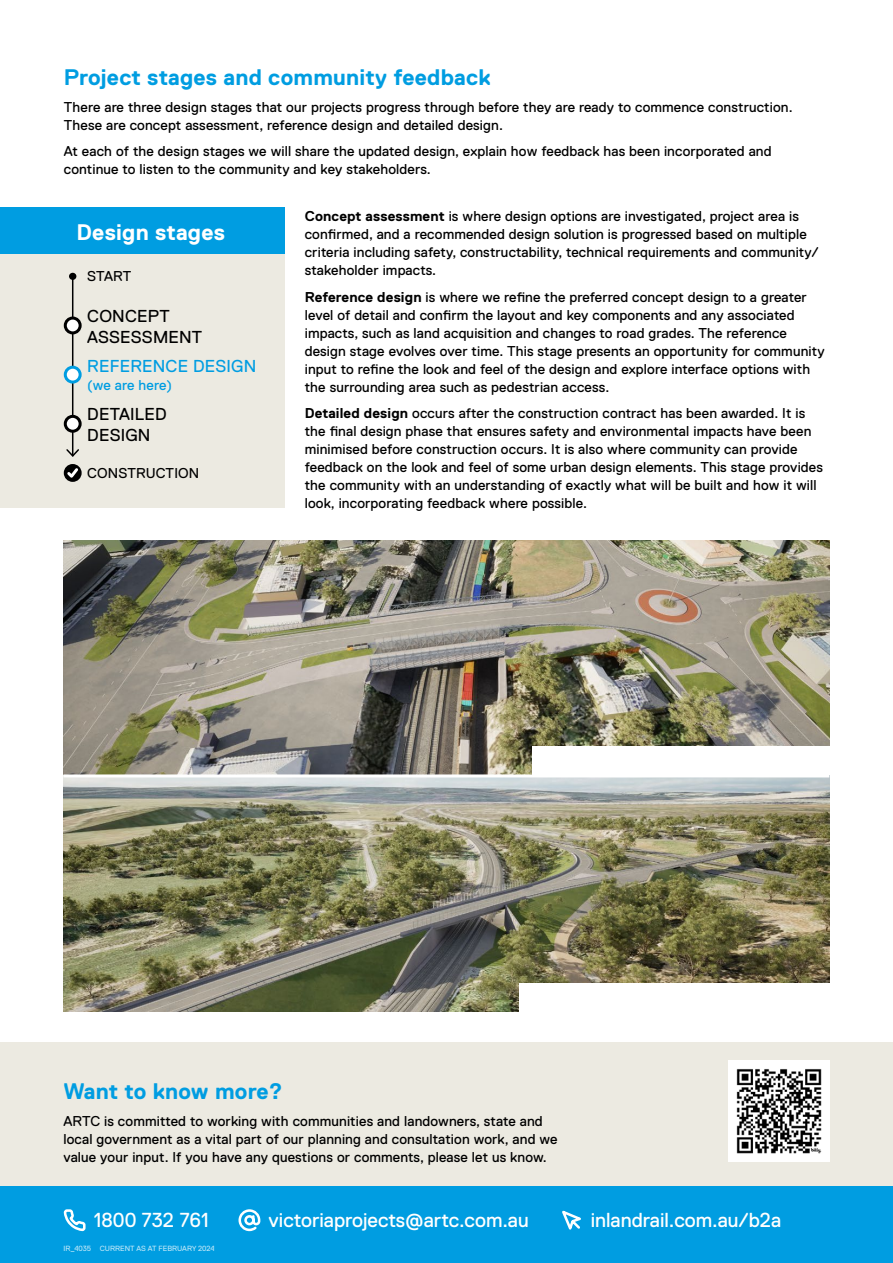
<style>
.page{position:relative;width:893px;height:1263px;background:#fff}
.page>*{position:absolute;margin:0;border:0;box-sizing:border-box;transform-origin:0 0}
.t1{font:700 22.5px "Replica LL";letter-spacing:.01em;color:#009de1}
.t2{font:700 22.5px "Replica LL";letter-spacing:.01em;color:#fff}
.t3{font:20.25px "Replica LL";color:#fff}
.t4{font:17.25px/21px "Replica LL";letter-spacing:.01em;color:#000}
.t5{font:17.25px "Replica LL";letter-spacing:.01em;color:#009de1}
.Body_Copy{font:14.25px/18px "Replica LL";letter-spacing:.01em;color:#000}
.Body_Copy-2{font:14.25px "Replica LL";letter-spacing:.005em;color:#009de1}
.t6{font:7.5px "Replica LL";color:#bfe7f8}
.s1{font-weight:700}
</style>
<div class="page">
<div style="left:0;top:1042px;width:893px;height:144px;background:#eceae1"></div>
<div style="left:0;top:1186px;width:893px;height:77px;background:#009de1"></div>
<div style="left:0;top:207px;width:284px;height:301px;background:#eceae1"></div>
<div style="left:0;top:207px;width:284px;height:47px;background:#009de1"></div>
<hr style="left:72px;top:277px;width:1px;height:179px;background:#000">
<img style="left:728px;top:1060px;width:101px;height:101px">
<img style="left:64px;top:540px;width:765px;height:471px">
<svg style="left:64px;top:1209px;width:22px;height:22px"></svg>
<svg style="left:238px;top:1209px;width:23px;height:22px"></svg>
<svg style="left:562px;top:1210px;width:19px;height:20px"></svg>
<hr style="left:63px;top:774px;width:766px;height:3px;background:#fff">
<div style="left:519px;top:983px;width:312px;height:30px;background:#fff"></div>
<div style="left:532px;top:746px;width:299px;height:28px;background:#fff"></div>
<div style="left:65px;top:318px;width:15px;height:15px;background:#fff;border-radius:50%"></div>
<div style="left:64px;top:317px;width:18px;height:17px;border:3px solid #000;border-radius:50%"></div>
<div style="left:65px;top:416px;width:15px;height:15px;background:#fff;border-radius:50%"></div>
<div style="left:64px;top:415px;width:18px;height:18px;border:3px solid #000;border-radius:50%"></div>
<div style="left:65px;top:367px;width:15px;height:15px;background:#fff;border-radius:50%"></div>
<div style="left:64px;top:366px;width:18px;height:18px;border:3px solid #009de1;border-radius:50%"></div>
<div style="left:69px;top:273px;width:7px;height:7px;background:#000;border-radius:50%"></div>
<div style="left:64px;top:464px;width:18px;height:18px;border:3px solid #000;border-radius:50%"></div>
<svg style="left:66px;top:448px;width:13px;height:9px"></svg>
<svg style="left:65px;top:465px;width:16px;height:16px"></svg>
<h2 class="t1" style="left:64px;top:65px;width:428px">Project stages and community feedback</h2>
<p class="Body_Copy" style="left:64px;top:98px;width:730px">There are three design stages that our projects progress through before they are ready to commence construction.<br>These are concept assessment, reference design and detailed design.</p>
<p class="Body_Copy" style="left:64px;top:142px;width:709px">At each of the design stages we will share the updated design, explain how feedback has been incorporated and continue to listen to the community and key stakeholders.</p>
<h2 class="t2" style="left:77px;top:220px;width:150px">Design stages</h2>
<p class="Body_Copy" style="left:87px;top:267px;width:46px">START</p>
<p class="t4" style="left:87px;top:305px;width:117px">CONCEPT<br>ASSESSMENT</p>
<p class="t5" style="left:87px;top:357px;width:171px">REFERENCE DESIGN</p>
<p class="Body_Copy-2" style="left:87px;top:377px;width:86px">(we are here)</p>
<p class="t4" style="left:87px;top:404px;width:81px">DETAILED<br>DESIGN</p>
<p class="Body_Copy" style="left:87px;top:464px;width:114px">CONSTRUCTION</p>
<p class="Body_Copy" style="left:305px;top:207px;width:515px"><span class="s1">Concept assessment</span> is where design options are investigated, project area is confirmed, and a recommended design solution is progressed based on multiple criteria including safety, constructability, technical requirements and community/ stakeholder impacts.</p>
<p class="Body_Copy" style="left:305px;top:288px;width:521px"><span class="s1">Reference design</span> is where we refine the preferred concept design to a greater level of detail and confirm the layout and key components and any associated impacts, such as land acquisition and changes to road grades. The reference design stage evolves over time. This stage presents an opportunity for community input to refine the look and feel of the design and explore interface options with the surrounding area such as pedestrian access.</p>
<p class="Body_Copy" style="left:305px;top:404px;width:520px"><span class="s1">Detailed design</span> occurs after the construction contract has been awarded. It is the final design phase that ensures safety and environmental impacts have been minimised before construction occurs. It is also where community can provide feedback on the look and feel of some urban design elements. This stage provides the community with an understanding of exactly what will be built and how it will look, incorporating feedback where possible.</p>
<h2 class="t1" style="left:63px;top:1079px;width:221px">Want to know more?</h2>
<p class="Body_Copy" style="left:63px;top:1112px;width:496px">ARTC is committed to working with communities and landowners, state and local government as a vital part of our planning and consultation work, and we value your input. If you have any questions or comments, please let us know.</p>
<p class="t3" style="left:94px;top:1209px;width:116px">1800 732 761</p>
<p class="t3" style="left:269px;top:1209px;width:262px">victoriaprojects@artc.com.au</p>
<p class="t3" style="left:591px;top:1209px;width:192px">inlandrail.com.au/b2a</p>
<p class="t6" style="left:63px;top:1244px;width:153px">IR_4035 CURRENT AS AT FEBRUARY 2024</p>
</div>
